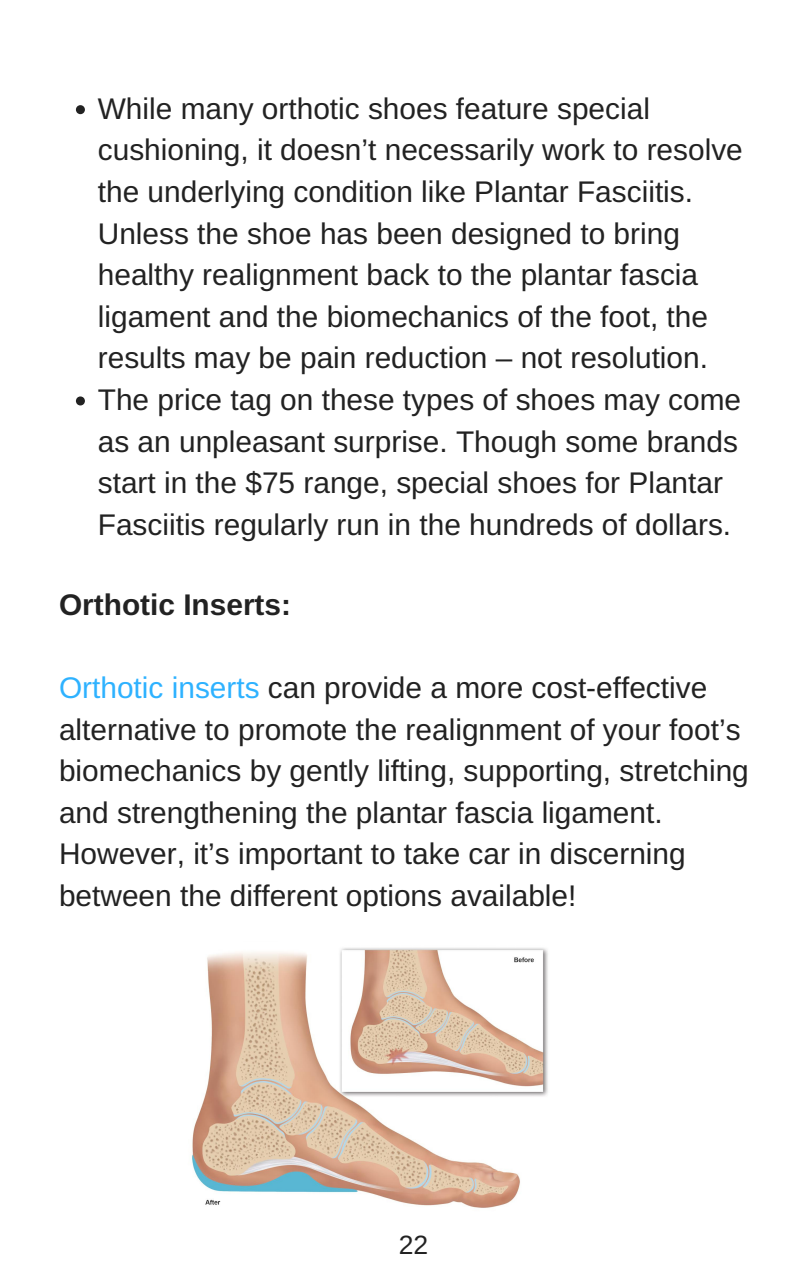
<style>
.page{position:relative;width:793px;height:1266px;background:#fff}
.page>*{position:absolute;margin:0;border:0;box-sizing:border-box;transform-origin:0 0}
.t1{font:29.85px/41.6px "Arimo";color:#222}
.t2{font:700 29.85px "Arimo";color:#222}
.t3{font:26.55px "Arimo";color:#222}
.s1{color:#2eb2ff}
</style>
<div class="page">
<svg style="left:76px;top:105px;width:9px;height:9px"></svg>
<svg style="left:76px;top:396px;width:9px;height:9px"></svg>
<img style="left:192px;top:948px;width:356px;height:260px">
<p class="t1" style="left:98px;top:88px;width:646px">While many orthotic shoes feature special cushioning, it doesn’t necessarily work to resolve the underlying condition like Plantar Fasciitis.<br>Unless the shoe has been designed to bring healthy realignment back to the plantar fascia ligament and the biomechanics of the foot, the results may be pain reduction – not resolution.<br>The price tag on these types of shoes may come as an unpleasant surprise. Though some brands start in the $75 range, special shoes for Plantar Fasciitis regularly run in the hundreds of dollars.</p>
<p class="t2" style="left:59px;top:588px;width:233px">Orthotic Inserts:</p>
<p class="t1" style="left:59px;top:667px;width:691px"><span class="s1">Orthotic inserts</span> can provide a more cost-effective alternative to promote the realignment of your foot’s biomechanics by gently lifting, supporting, stretching and strengthening the plantar fascia ligament.<br>However, it’s important to take car in discerning between the different options available!</p>
<p class="t3" style="left:399px;top:1230px;width:31px">22</p>
</div>
